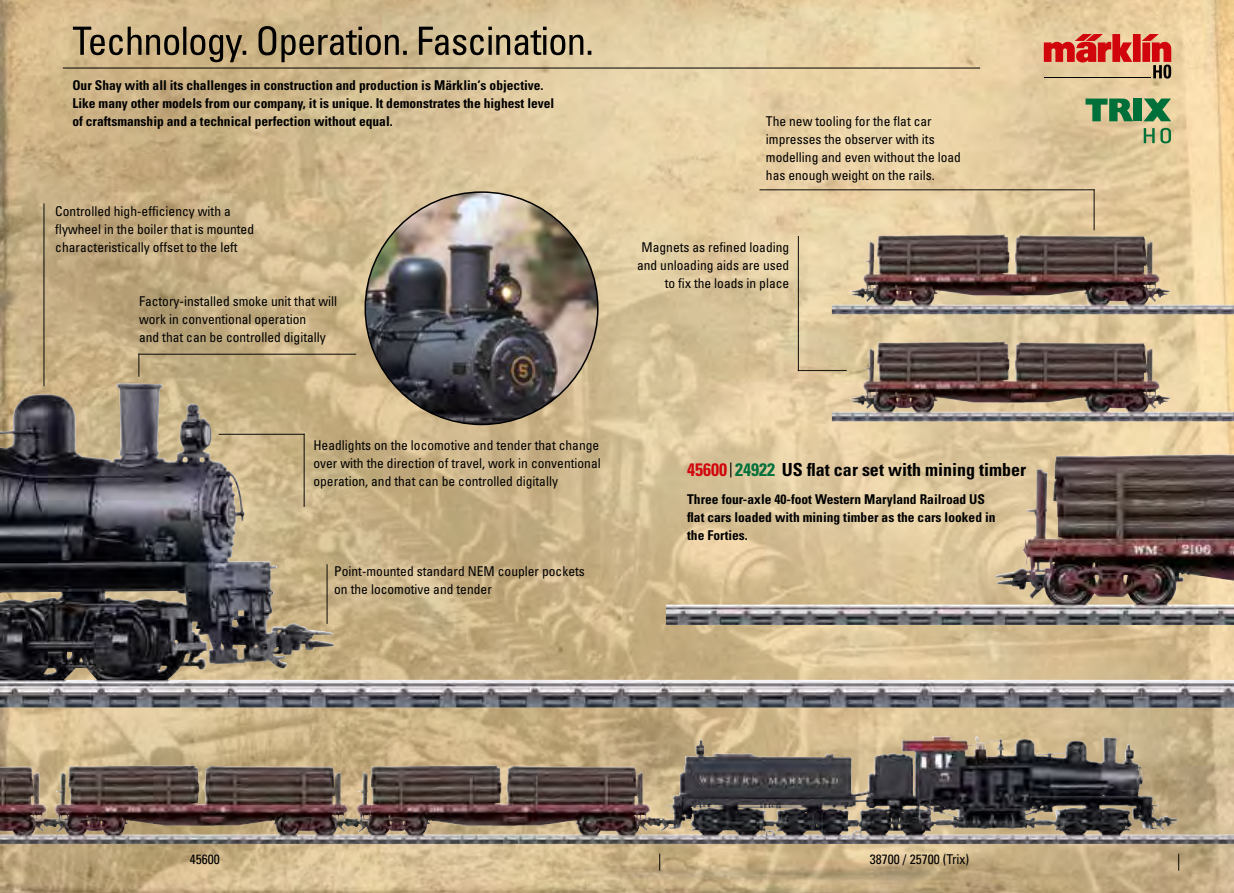
<style>
.page{position:relative;width:1234px;height:893px;background:#fff}
.page>*{position:absolute;margin:0;border:0;box-sizing:border-box;transform-origin:0 0}
.t1{font:700 condensed 18px "Univers LT Std";color:#000}
.t2{font:condensed 13.5px/18px "Univers LT Std";color:#000}
.t3{font:700 condensed 13.5px/18px "Univers LT Std";color:#000}
.s1{color:#d1050c}
.s2{color:#00703b}
</style>
<div class="page">
<img style="left:0;top:0;width:1233px;height:893px">
<img style="left:0;top:386px;width:1233px;height:322px">
<img style="left:893px;top:736px;width:84px;height:60px">
<img style="left:665px;top:454px;width:568px;height:171px">
<img style="left:831px;top:235px;width:402px;height:79px">
<img style="left:831px;top:342px;width:402px;height:79px">
<img style="left:365px;top:192px;width:232px;height:232px;border-radius:116px">
<hr style="left:43px;top:203px;width:1px;height:183px;background:#000">
<hr style="left:139px;top:354px;width:217px;height:1px;background:#000">
<hr style="left:219px;top:434px;width:85px;height:1px;background:#000">
<svg style="left:1177px;top:854px;width:1px;height:17px"></svg>
<svg style="left:659px;top:854px;width:1px;height:17px"></svg>
<hr style="left:63px;top:68px;width:916px;height:1px;background:#000">
<hr style="left:1093px;top:189px;width:1px;height:41px;background:#000">
<hr style="left:759px;top:189px;width:335px;height:1px;background:#000">
<hr style="left:797px;top:236px;width:1px;height:135px;background:#000">
<hr style="left:797px;top:370px;width:49px;height:1px;background:#000">
<svg style="left:138px;top:353px;width:1px;height:24px"></svg>
<hr style="left:303px;top:434px;width:2px;height:73px;background:#000">
<hr style="left:326px;top:564px;width:1px;height:60px;background:#000">
<svg style="left:73px;top:26px;width:518px;height:36px;background:#a1906e"></svg>
<svg style="left:730px;top:462px;width:1px;height:15px"></svg>
<svg style="left:1043px;top:34px;width:127px;height:45px;background:#d4765f"></svg>
<svg style="left:1085px;top:99px;width:47px;height:22px"></svg>
<div style="left:1133px;top:99px;width:8px;height:22px;background:#00703b"></div>
<svg style="left:1143px;top:99px;width:27px;height:22px"></svg>
<svg style="left:1143px;top:128px;width:27px;height:15px"></svg>
<p class="t3" style="left:72px;top:76px;width:483px">Our Shay with all its challenges in construction and production is Märklin‘s objective.<br>Like many other models from our company, it is unique. It demonstrates the highest level of craftsmanship and a technical perfection without equal.</p>
<p class="t2" style="left:55px;top:202px;width:200px">Controlled high-efficiency with a flywheel in the boiler that is mounted characteristically offset to the left</p>
<p class="t2" style="left:139px;top:292px;width:199px">Factory-installed smoke unit that will work in conventional operation<br>and that can be controlled digitally</p>
<p class="t2" style="left:765px;top:112px;width:196px">The new tooling for the flat car impresses the observer with its modelling and even without the load has enough weight on the rails.</p>
<p class="t2" style="left:637px;top:238px;width:154px;text-align:right">Magnets as refined loading and unloading aids are used to fix the loads in place</p>
<p class="t2" style="left:313px;top:436px;width:289px;text-align:justify">Headlights on the locomotive and tender that change over with the direction of travel, work in conventional operation, and that can be controlled digitally</p>
<p class="t2" style="left:334px;top:562px;width:252px">Point-mounted standard NEM coupler pockets on the locomotive and tender</p>
<h1 class="t1" style="left:687px;top:459px;width:340px"><span class="s1">45600</span> <span class="s2">24922</span> US flat car set with mining timber</h1>
<p class="t3" style="left:687px;top:490px;width:310px">Three four-axle 40-foot Western Maryland Railroad US flat cars loaded with mining timber as the cars looked in the Forties.</p>
<p class="t2" style="left:190px;top:850px;width:31px">45600</p>
<p class="t2" style="left:869px;top:850px;width:101px">38700 / 25700 (Trix)</p>
</div>
